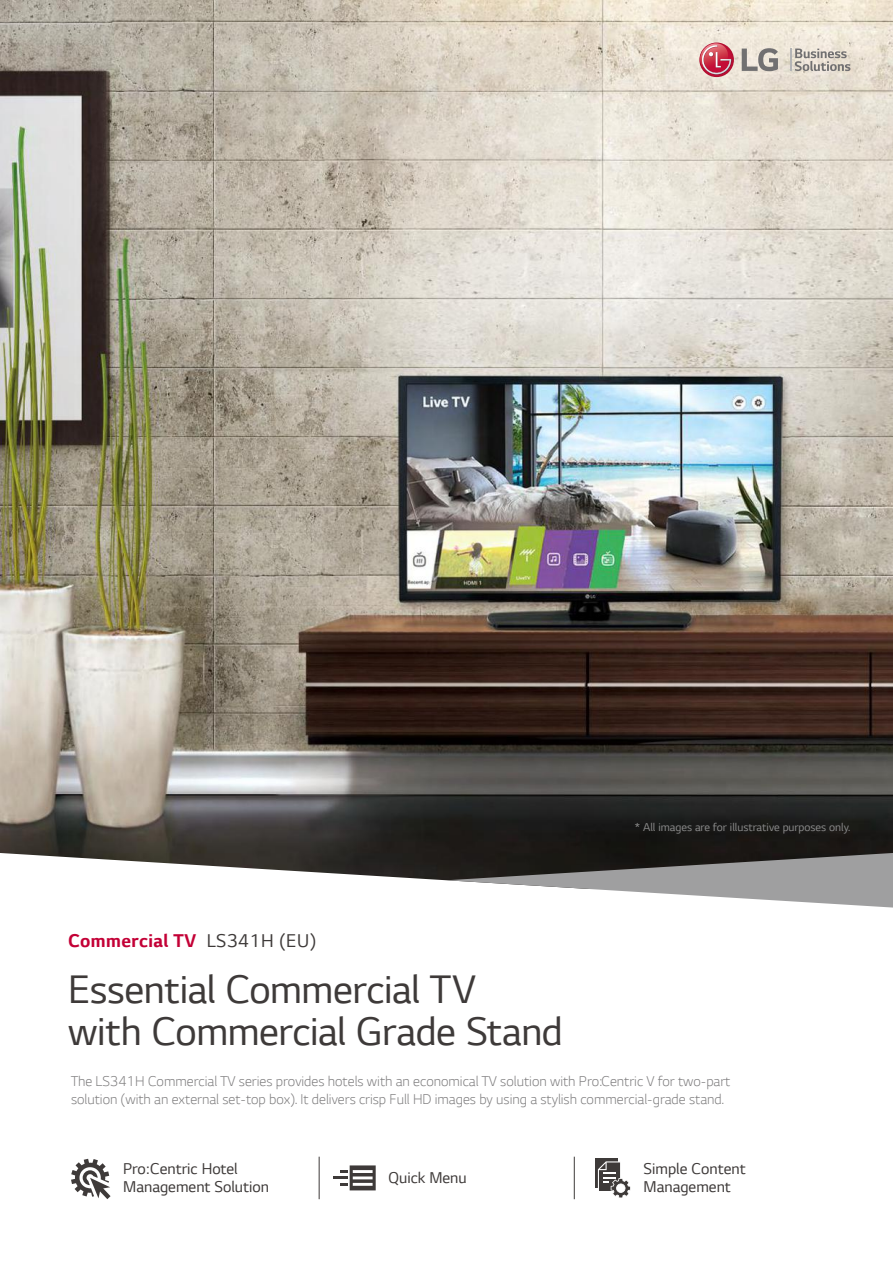
<style>
.page{position:relative;width:893px;height:1263px;background:#fff}
.page>*{position:absolute;margin:0;border:0;box-sizing:border-box;transform-origin:0 0}
.t1{font:42px/42px "LG Smart";letter-spacing:-.01em;color:#3e3a39}
.t2{font:700 19.5px "LG Smart";letter-spacing:.025em;color:#c30036}
.t3{font:16.5px/18px "LG Smart";color:#3e3a39}
.t4{font:300 15px/18px "LG Smart";color:#7d7c7d}
.t5{font:12px "LG Smart";color:#888}
.s1{font-weight:400;color:#3e3a39}
</style>
<div class="page">
<img style="left:0;top:0;width:893px;height:853px">
<svg style="left:1px;top:853px;width:892px;height:347px"></svg>
<svg style="left:446px;top:853px;width:447px;height:54px"></svg>
<hr style="left:319px;top:1157px;width:1px;height:42px;background:#3e3a39">
<hr style="left:574px;top:1157px;width:1px;height:42px;background:#3e3a39">
<svg style="left:340px;top:1165px;width:36px;height:25px"></svg>
<hr style="left:334px;top:1176px;width:14px;height:3px;background:#3e3a39">
<svg style="left:71px;top:1159px;width:40px;height:40px"></svg>
<div style="left:595px;top:1158px;width:22px;height:30px;background:linear-gradient(to right,#423e3d,#3d3937)"></div>
<svg style="left:598px;top:1161px;width:33px;height:37px"></svg>
<svg style="left:790px;top:49px;width:60px;height:22px"></svg>
<svg style="left:742px;top:48px;width:36px;height:23px"></svg>
<svg style="left:699px;top:43px;width:35px;height:34px"></svg>
<svg style="left:699px;top:43px;width:33px;height:32px"></svg>
<h2 class="t2" style="left:68px;top:927px;width:249px">Commercial TV <span class="s1">LS341H (EU)</span></h2>
<h1 class="t1" style="left:68px;top:967px;width:496px">Essential Commercial TV<br>with Commercial Grade Stand</h1>
<p class="t5" style="left:635px;top:819px;width:217px">* All images are for illustrative purposes only.</p>
<p class="t4" style="left:71px;top:1072px;width:661px">The LS341H Commercial TV series provides hotels with an economical TV solution with Pro:Centric V for two-part solution (with an external set-top box). It delivers crisp Full HD images by using a stylish commercial-grade stand.</p>
<p class="t3" style="left:123px;top:1159px;width:147px">Pro:Centric Hotel<br>Management Solution</p>
<p class="t3" style="left:644px;top:1159px;width:104px">Simple Content<br>Management</p>
<p class="t3" style="left:389px;top:1168px;width:80px">Quick Menu</p>
</div>
